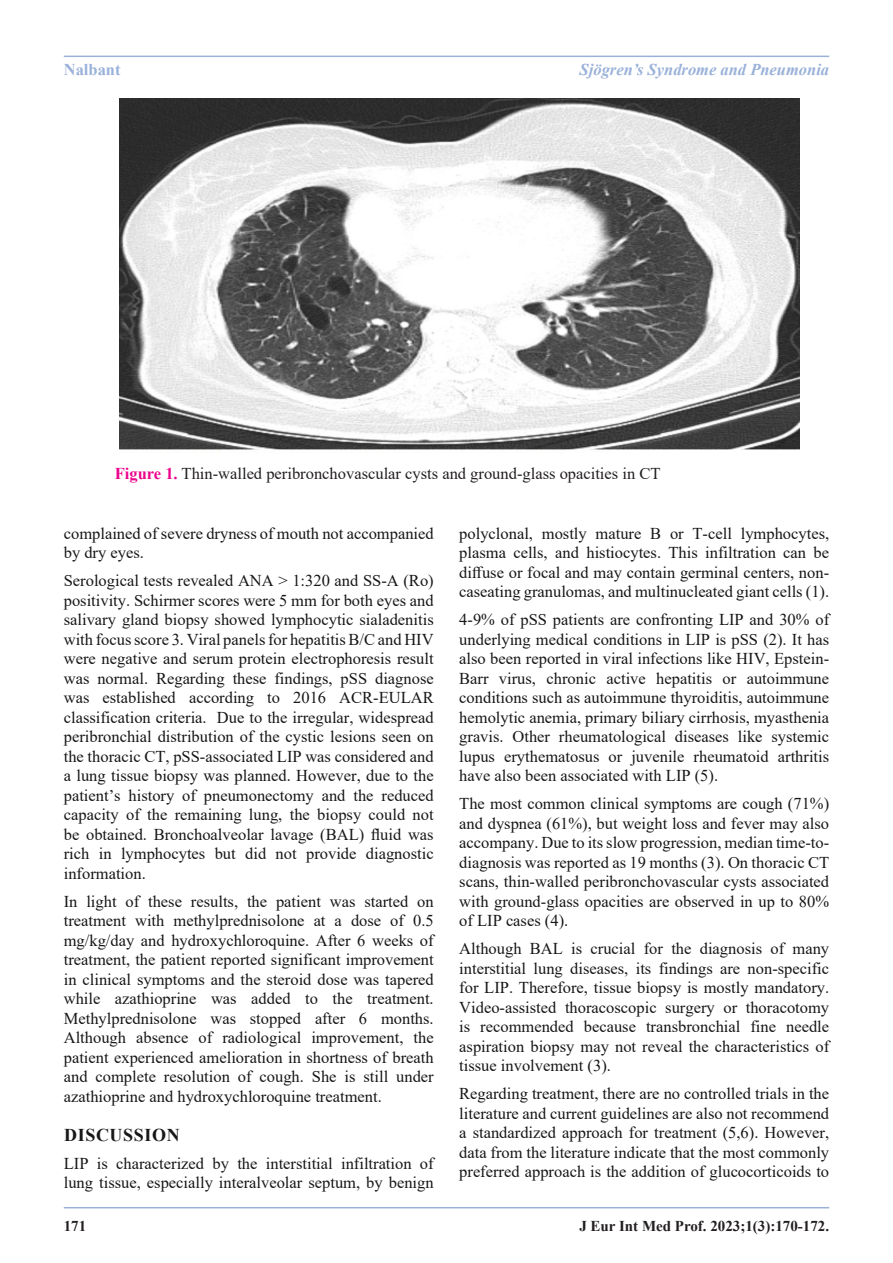
<style>
.page{position:relative;width:893px;height:1263px;background:#fff}
.page>*{position:absolute;margin:0;border:0;box-sizing:border-box;transform-origin:0 0}
.t1{font:700 18px "Times New Roman";letter-spacing:.035em;color:#181717}
.t2{font:16.5px/19.5px "Times New Roman";color:#181717;text-align:justify}
.t3{font:16.5px "Times New Roman";color:#231f20}
.t4{font:italic 700 16.5px "Times New Roman";color:#9ab1d9}
.t5{font:700 16.5px "Times New Roman";color:#9ab1d9}
.t6{font:700 15px "Times New Roman";color:#231f20}
.s1{font-weight:700;color:#ed028c}
</style>
<div class="page">
<hr style="left:64px;top:1207px;width:765px;height:1px;background:#9ab1d9">
<hr style="left:64px;top:56px;width:765px;height:1px;background:#9ab1d9">
<img style="left:119px;top:98px;width:680px;height:355px">
<p class="t5" style="left:64px;top:58px;width:58px">Nalbant</p>
<p class="t4" style="left:580px;top:58px;width:251px">Sjögren’s Syndrome and Pneumonia</p>
<p class="t3" style="left:115px;top:462px;width:547px"><span class="s1">Figure 1.</span> Thin-walled peribronchovascular cysts and ground-glass opacities in CT</p>
<p class="t2" style="left:64px;top:523px;width:371px">complained of severe dryness of mouth not accompanied by dry eyes.</p>
<p class="t2" style="left:64px;top:570px;width:371px">Serological tests revealed ANA &gt; 1:320 and SS-A (Ro) positivity. Schirmer scores were 5 mm for both eyes and salivary gland biopsy showed lymphocytic sialadenitis with focus score 3. Viral panels for hepatitis B/C and HIV were negative and serum protein electrophoresis result was normal. Regarding these findings, pSS diagnose was established according to 2016 ACR-EULAR classification criteria. Due to the irregular, widespread peribronchial distribution of the cystic lesions seen on the thoracic CT, pSS-associated LIP was considered and a lung tissue biopsy was planned. However, due to the patient’s history of pneumonectomy and the reduced capacity of the remaining lung, the biopsy could not be obtained. Bronchoalveolar lavage (BAL) fluid was rich in lymphocytes but did not provide diagnostic information.</p>
<p class="t2" style="left:64px;top:891px;width:371px">In light of these results, the patient was started on treatment with methylprednisolone at a dose of 0.5 mg/kg/day and hydroxychloroquine. After 6 weeks of treatment, the patient reported significant improvement in clinical symptoms and the steroid dose was tapered while azathioprine was added to the treatment.<br>Methylprednisolone was stopped after 6 months.<br>Although absence of radiological improvement, the patient experienced amelioration in shortness of breath and complete resolution of cough. She is still under azathioprine and hydroxychloroquine treatment.</p>
<p class="t1" style="left:64px;top:1122px;width:117px">DISCUSSION</p>
<p class="t2" style="left:64px;top:1153px;width:371px">LIP is characterized by the interstitial infiltration of lung tissue, especially interalveolar septum, by benign</p>
<p class="t2" style="left:459px;top:523px;width:371px">polyclonal, mostly mature B or T-cell lymphocytes, plasma cells, and histiocytes. This infiltration can be diffuse or focal and may contain germinal centers, non&shy;caseating granulomas, and multinucleated giant cells (1).</p>
<p class="t2" style="left:459px;top:609px;width:371px">4-9% of pSS patients are confronting LIP and 30% of underlying medical conditions in LIP is pSS (2). It has also been reported in viral infections like HIV, Epstein-Barr virus, chronic active hepatitis or autoimmune conditions such as autoimmune thyroiditis, autoimmune hemolytic anemia, primary biliary cirrhosis, myasthenia gravis. Other rheumatological diseases like systemic lupus erythematosus or juvenile rheumatoid arthritis have also been associated with LIP (5).</p>
<p class="t2" style="left:459px;top:793px;width:371px">The most common clinical symptoms are cough (71%) and dyspnea (61%), but weight loss and fever may also accompany. Due to its slow progression, median time-to&shy;diagnosis was reported as 19 months (3). On thoracic CT scans, thin-walled peribronchovascular cysts associated with ground-glass opacities are observed in up to 80% of LIP cases (4).</p>
<p class="t2" style="left:459px;top:938px;width:371px">Although BAL is crucial for the diagnosis of many interstitial lung diseases, its findings are non-specific for LIP. Therefore, tissue biopsy is mostly mandatory.<br>Video-assisted thoracoscopic surgery or thoracotomy is recommended because transbronchial fine needle aspiration biopsy may not reveal the characteristics of tissue involvement (3).</p>
<p class="t2" style="left:459px;top:1083px;width:371px">Regarding treatment, there are no controlled trials in the literature and current guidelines are also not recommend a standardized approach for treatment (5,6). However, data from the literature indicate that the most commonly preferred approach is the addition of glucocorticoids to</p>
<p class="t6" style="left:64px;top:1215px;width:24px">171</p>
<p class="t6" style="left:579px;top:1215px;width:251px">J Eur Int Med Prof. 2023;1(3):170-172.</p>
</div>
